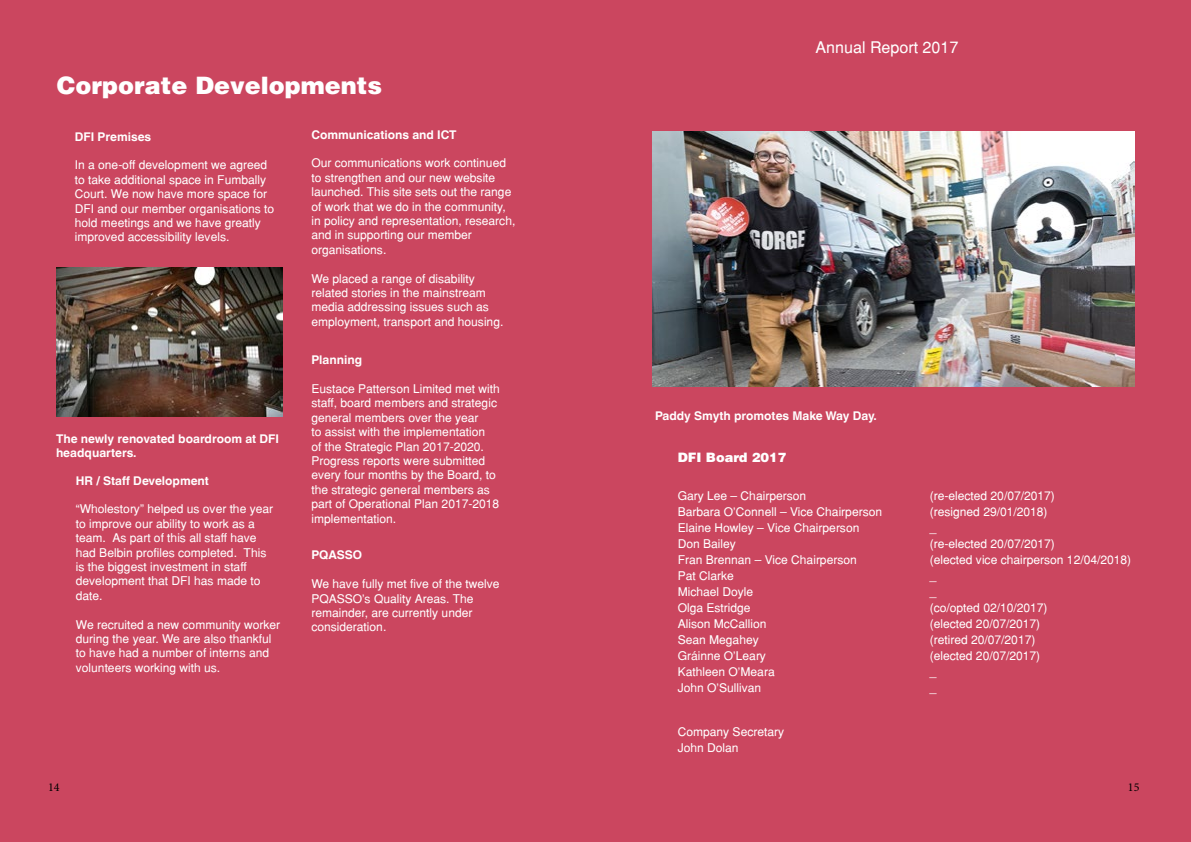
<style>
.page{position:relative;width:1191px;height:842px;background:#cb465f}
.page>*{position:absolute;margin:0;border:0;box-sizing:border-box;transform-origin:0 0}
.t1{font:900 24px "Helvetica";color:#fff}
.t2{font:16px "Helvetica";color:#fff}
.t3{font:900 13px "Helvetica";color:#fff}
.t4{font:12px/14.4px "Helvetica";color:#fff}
.t5{font:700 12px/14.4px "Helvetica World";color:#fff}
.t6{font:12px "Minion Pro";color:#000}
</style>
<div class="page">
<img style="left:56px;top:268px;width:227px;height:148px">
<img style="left:653px;top:132px;width:482px;height:255px">
<h1 class="t1" style="left:57px;top:69px;width:327px">Corporate Developments</h1>
<p class="t5" style="left:75px;top:129px;width:78px">DFI Premises</p>
<p class="t4" style="left:75px;top:158px;width:201px">In a one-off development we agreed to take additional space in Fumbally Court. We now have more space for DFI and our member organisations to hold meetings and we have greatly improved accessibility levels.</p>
<p class="t5" style="left:311px;top:127px;width:147px">Communications and ICT</p>
<p class="t4" style="left:311px;top:156px;width:205px">Our communications work continued to strengthen and our new website launched. This site sets out the range of work that we do in the community, in policy and representation, research, and in supporting our member organisations.</p>
<p class="t4" style="left:311px;top:271px;width:193px">We placed a range of disability related stories in the mainstream media addressing issues such as employment, transport and housing.</p>
<p class="t5" style="left:56px;top:432px;width:224px">The newly renovated boardroom at DFI headquarters.</p>
<p class="t5" style="left:76px;top:473px;width:135px">HR / Staff Development</p>
<p class="t4" style="left:76px;top:502px;width:199px">“Wholestory” helped us over the year to improve our ability to work as a team. As part of this all staff have had Belbin profiles completed. This is the biggest investment in staff development that DFI has made to date.</p>
<p class="t4" style="left:76px;top:617px;width:206px">We recruited a new community worker during the year. We are also thankful to have had a number of interns and volunteers working with us.</p>
<p class="t5" style="left:311px;top:353px;width:52px">Planning</p>
<p class="t4" style="left:311px;top:381px;width:190px">Eustace Patterson Limited met with staff, board members and strategic general members over the year<br>to assist with the implementation<br>of the Strategic Plan 2017-2020.<br>Progress reports were submitted every four months by the Board, to the strategic general members as part of Operational Plan 2017-2018 implementation.</p>
<p class="t5" style="left:311px;top:548px;width:52px">PQASSO</p>
<p class="t4" style="left:311px;top:576px;width:190px">We have fully met five of the twelve<br>PQASSO’s Quality Areas. The remainder, are currently under consideration.</p>
<h2 class="t2" style="left:815px;top:38px;width:144px">Annual Report 2017</h2>
<p class="t5" style="left:655px;top:409px;width:223px">Paddy Smyth promotes Make Way Day.</p>
<p class="t3" style="left:677px;top:449px;width:110px">DFI Board 2017</p>
<p class="t4" style="left:677px;top:488px;width:130px">Gary Lee – Chairperson</p>
<p class="t4" style="left:929px;top:488px;width:127px">(re-elected 20/07/2017)</p>
<p class="t4" style="left:677px;top:504px;width:206px">Barbara O’Connell – Vice Chairperson</p>
<p class="t4" style="left:929px;top:504px;width:119px">(resigned 29/01/2018)</p>
<p class="t4" style="left:677px;top:520px;width:183px">Elaine Howley – Vice Chairperson</p>
<p class="t4" style="left:929px;top:520px;width:8px">_</p>
<p class="t4" style="left:677px;top:536px;width:60px">Don Bailey</p>
<p class="t4" style="left:929px;top:536px;width:127px">(re-elected 20/07/2017)</p>
<p class="t4" style="left:677px;top:552px;width:181px">Fran Brennan – Vice Chairperson</p>
<p class="t4" style="left:929px;top:552px;width:203px">(elected vice chairperson 12/04/2018)</p>
<p class="t4" style="left:677px;top:568px;width:58px">Pat Clarke</p>
<p class="t4" style="left:929px;top:568px;width:8px">_</p>
<p class="t4" style="left:677px;top:584px;width:77px">Michael Doyle</p>
<p class="t4" style="left:929px;top:584px;width:8px">_</p>
<p class="t4" style="left:677px;top:600px;width:74px">Olga Estridge</p>
<p class="t4" style="left:929px;top:600px;width:119px">(co/opted 02/10/2017)</p>
<p class="t4" style="left:677px;top:616px;width:90px">Alison McCallion</p>
<p class="t4" style="left:929px;top:616px;width:112px">(elected 20/07/2017)</p>
<p class="t4" style="left:677px;top:632px;width:83px">Sean Megahey</p>
<p class="t4" style="left:929px;top:632px;width:107px">(retired 20/07/2017)</p>
<p class="t4" style="left:677px;top:648px;width:90px">Gráinne O’Leary</p>
<p class="t4" style="left:929px;top:648px;width:112px">(elected 20/07/2017)</p>
<p class="t4" style="left:677px;top:664px;width:98px">Kathleen O’Meara</p>
<p class="t4" style="left:929px;top:664px;width:8px">_</p>
<p class="t4" style="left:677px;top:680px;width:85px">John O’Sullivan</p>
<p class="t4" style="left:929px;top:680px;width:8px">_</p>
<p class="t4" style="left:677px;top:724px;width:108px;line-height:16px">Company Secretary<br>John Dolan</p>
<p class="t6" style="left:48px;top:779px;width:13px">14</p>
<p class="t6" style="left:1127px;top:779px;width:13px">15</p>
</div>
